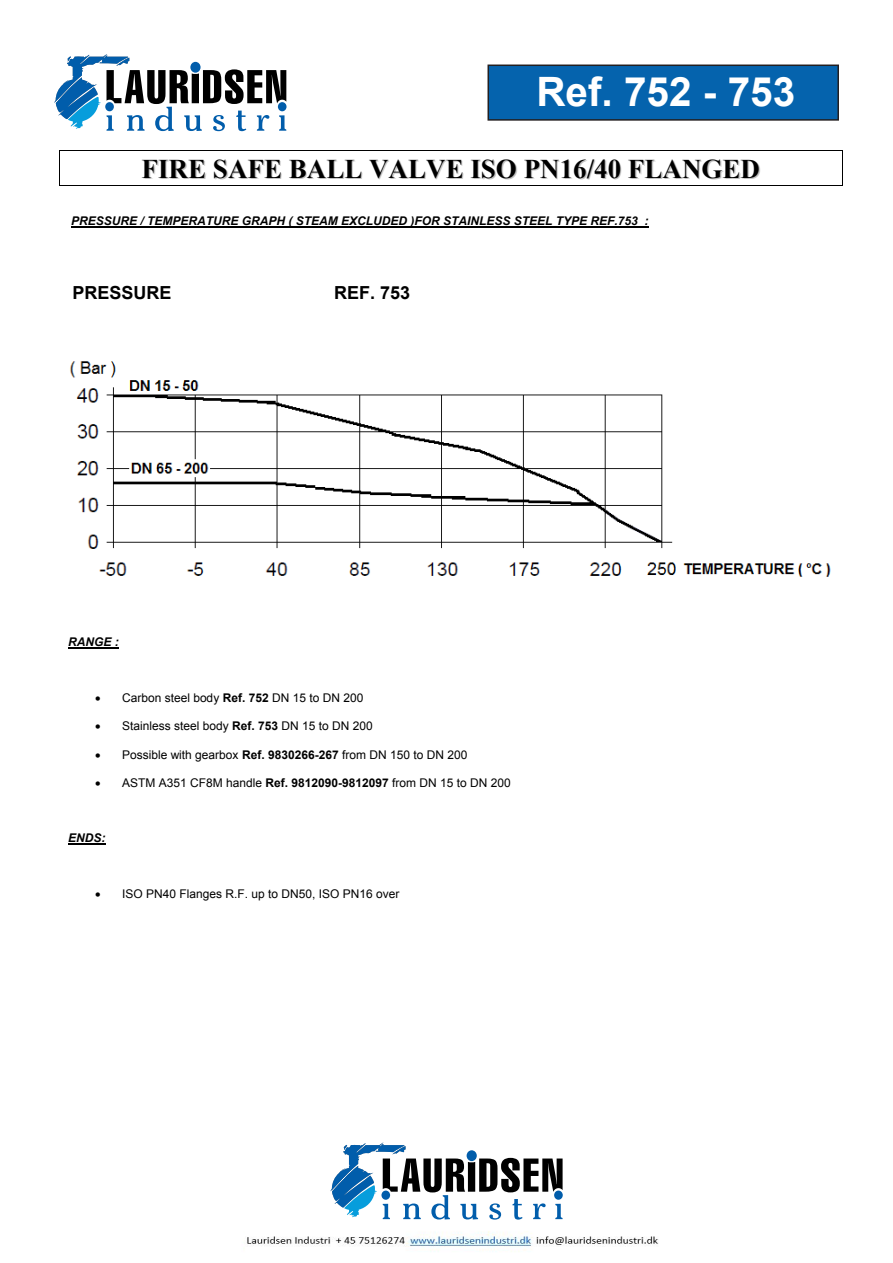
<style>
.page{position:relative;width:893px;height:1263px;background:#fff}
.page>*{position:absolute;margin:0;border:0;box-sizing:border-box;transform-origin:0 0}
.t1{font:700 40.5px "Arial";color:#fff}
.t2{font:700 36px "Times New Roman";color:#fff}
.t3{font:700 27px "Times New Roman";color:#000}
.t4{font:700 18px "Arial";color:#000}
.t5{font:12px "Arial";color:#000}
.t6{font:italic 700 12px "Arial";color:#000}
.s1{font-weight:700}
</style>
<div class="page">
<div style="left:488px;top:65px;width:350px;height:55px;background:#0563ad"></div>
<div style="left:487px;top:65px;width:352px;height:56px;border:2px solid #231f20"></div>
<svg style="left:330px;top:1142px;width:233px;height:77px"></svg>
<svg style="left:54px;top:54px;width:232px;height:77px"></svg>
<hr style="left:59px;top:151px;width:783px;height:1px;background:#000">
<hr style="left:59px;top:185px;width:783px;height:1px;background:#000">
<hr style="left:59px;top:151px;width:1px;height:34px;background:#000">
<hr style="left:842px;top:151px;width:1px;height:34px;background:#000">
<img style="left:70px;top:361px;width:761px;height:216px">
<hr style="left:71px;top:226px;width:577px;height:1px;background:#000">
<hr style="left:68px;top:647px;width:51px;height:1px;background:#000">
<hr style="left:68px;top:843px;width:37px;height:2px;background:#000">
<img style="left:247px;top:1231px;width:411px;height:21px">
<p class="t2" style="left:567px;top:44px;width:245px">REF. 752 / 753</p>
<h1 class="t1" style="left:536px;top:63px;width:260px">Ref. 752 - 753</h1>
<p class="t3" style="left:142px;top:150px;width:620px">FIRE SAFE BALL VALVE ISO PN16/40 FLANGED</p>
<p class="t6" style="left:71px;top:213px;width:579px">PRESSURE / TEMPERATURE GRAPH ( STEAM EXCLUDED )FOR STAINLESS STEEL TYPE REF.753 :</p>
<p class="t4" style="left:73px;top:280px;width:101px">PRESSURE</p>
<p class="t4" style="left:334px;top:280px;width:78px">REF. 753</p>
<p class="t6" style="left:68px;top:633px;width:52px">RANGE :</p>
<p class="t5" style="left:95px;top:689px;width:270px">• Carbon steel body <span class="s1">Ref. 752</span> DN 15 to DN 200</p>
<p class="t5" style="left:95px;top:718px;width:279px">• Stainless steel body <span class="s1">Ref. 753</span> DN 15 to DN 200</p>
<p class="t5" style="left:95px;top:746px;width:374px">• Possible with gearbox <span class="s1">Ref. 9830266-267</span> from DN 150 to DN 200</p>
<p class="t5" style="left:95px;top:774px;width:417px">• ASTM A351 CF8M handle <span class="s1">Ref. 9812090-9812097</span> from DN 15 to DN 200</p>
<p class="t6" style="left:68px;top:830px;width:39px">ENDS:</p>
<p class="t5" style="left:95px;top:886px;width:306px">• ISO PN40 Flanges R.F. up to DN50, ISO PN16 over</p>
</div>
